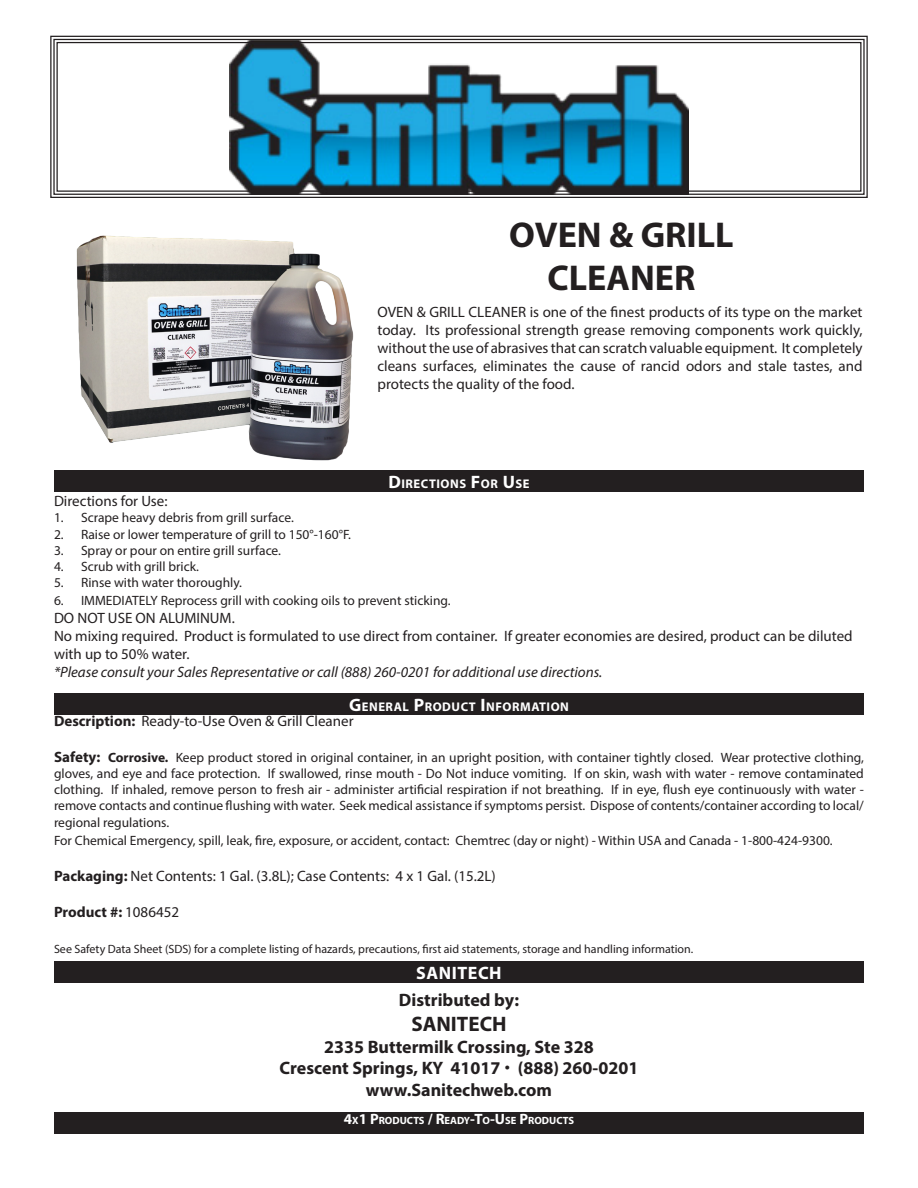
<style>
.page{position:relative;width:918px;height:1188px;background:#fff}
.page>*{position:absolute;margin:0;border:0;box-sizing:border-box;transform-origin:0 0}
.t1{font:700 36px "Myriad Pro";color:#231f20}
.Paragraph_Style_6{font:700 21px "Myriad Pro";color:#231f20}
.Paragraph_Style_6-2{font:700 18px "Myriad Pro";color:#231f20}
.t2{font:700 18px "Myriad Pro";color:#fff}
.t3{font:15px/18px "Myriad Pro";color:#231f20}
.t4{font:italic 15px "Myriad Pro";color:#231f20}
.t5{font:700 15px "Myriad Pro";color:#231f20}
.t6{font:13.5px/16.2px "Myriad Pro";color:#231f20;text-align:justify}
.t7{font:700 12.6px "Myriad Pro";letter-spacing:.045em;color:#fff}
.t8{font:12px "Myriad Pro";color:#231f20}
.t9{font:700 10.5px "Myriad Pro";color:#fff}
.s1{font-size:18px}
.s2{font-weight:700}
.s3{font-weight:700;font-size:15px}
.s4{font-weight:400}
.s5{font-family:"Helvetica";font-weight:400}
.s6{font-size:15px}
</style>
<div class="page">
<div style="left:54px;top:470px;width:810px;height:21px;background:#231f20"></div>
<div style="left:54px;top:693px;width:810px;height:22px;background:#231f20"></div>
<div style="left:54px;top:961px;width:810px;height:22px;background:#231f20"></div>
<div style="left:54px;top:1112px;width:810px;height:22px;background:#231f20"></div>
<img style="left:76px;top:235px;width:278px;height:226px">
<svg style="left:50px;top:35px;width:818px;height:163px"></svg>
<div style="left:53px;top:39px;width:812px;height:156px;border:1px solid #231f20"></div>
<div style="left:56px;top:42px;width:806px;height:150px;border:1px solid #231f20"></div>
<p class="t1" style="left:509px;top:211px;width:226px">OVEN &amp; GRILL</p>
<p class="t1" style="left:547px;top:254px;width:150px">CLEANER</p>
<p class="t3" style="left:378px;top:303px;width:487px;text-align:justify">OVEN &amp; GRILL CLEANER is one of the finest products of its type on the market today. Its professional strength grease removing components work quickly, without the use of abrasives that can scratch valuable equipment. It completely cleans surfaces, eliminates the cause of rancid odors and stale tastes, and protects the quality of the food.</p>
<p class="t7" style="left:388px;top:475px;width:143px"><span class="s1">D</span>IRECTIONS <span class="s1">F</span>OR <span class="s1">U</span>SE</p>
<p class="t3" style="left:54px;top:492px;width:115px">Directions for Use:</p>
<p class="t6" style="left:54px;top:510px;width:241px">1. Scrape heavy debris from grill surface.</p>
<p class="t6" style="left:54px;top:526px;width:299px">2. Raise or lower temperature of grill to 150°-160°F.</p>
<p class="t6" style="left:54px;top:542px;width:229px">3. Spray or pour on entire grill surface.</p>
<p class="t6" style="left:54px;top:558px;width:147px">4. Scrub with grill brick.</p>
<p class="t6" style="left:54px;top:574px;width:190px">5. Rinse with water thoroughly.</p>
<p class="t6" style="left:54px;top:592px;width:398px">6. IMMEDIATELY Reprocess grill with cooking oils to prevent sticking.</p>
<p class="t3" style="left:54px;top:609px;width:182px">DO NOT USE ON ALUMINUM.</p>
<p class="t3" style="left:54px;top:627px;width:800px">No mixing required. Product is formulated to use direct from container. If greater economies are desired, product can be diluted with up to 50% water.</p>
<p class="t7" style="left:349px;top:699px;width:221px"><span class="s1">G</span>ENERAL <span class="s1">P</span>RODUCT <span class="s1">I</span> NFORMATION</p>
<p class="t3" style="left:54px;top:712px;width:301px"><span class="s2">Description:</span> Ready-to-Use Oven &amp; Grill Cleaner</p>
<p class="t6" style="left:54px;top:749px;width:812px"><span class="s3">Safety:</span> <span class="s2">Corrosive.</span> Keep product stored in original container, in an upright position, with container tightly closed. Wear protective clothing, gloves, and eye and face protection. If swallowed, rinse mouth - Do Not induce vomiting. If on skin, wash with water - remove contaminated clothing. If inhaled, remove person to fresh air - administer artificial respiration if not breathing. If in eye, flush eye continuously with water - remove contacts and continue flushing with water. Seek medical assistance if symptoms persist. Dispose of contents/container according to local/ regional regulations.</p>
<p class="t6" style="left:54px;top:832px;width:780px">For Chemical Emergency, spill, leak, fire, exposure, or accident, contact: Chemtrec (day or night) - Within USA and Canada - 1-800-424-9300.</p>
<p class="t3" style="left:54px;top:866px;width:443px"><span class="s2">Packaging:</span> Net Contents: 1 Gal. (3.8L); Case Contents: 4 x 1 Gal. (15.2L)</p>
<p class="t5" style="left:54px;top:902px;width:127px">Product #: <span class="s4">1086452</span></p>
<p class="t4" style="left:54px;top:663px;width:550px">*Please consult your Sales Representative or call (888) 260-0201 for additional use directions.</p>
<p class="t8" style="left:54px;top:942px;width:641px">See Safety Data Sheet (SDS) for a complete listing of hazards, precautions, first aid statements, storage and handling information.</p>
<p class="t2" style="left:416px;top:961px;width:12px">SANITEC</p>
<p class="t2" style="left:489px;top:961px;width:14px">H</p>
<p class="Paragraph_Style_6-2" style="left:399px;top:988px;width:122px">Distributed by:</p>
<p class="Paragraph_Style_6" style="left:411px;top:1010px;width:97px">SANITECH</p>
<p class="Paragraph_Style_6-2" style="left:324px;top:1035px;width:271px">2335 Buttermilk Crossing, Ste 328</p>
<p class="Paragraph_Style_6-2" style="left:280px;top:1056px;width:360px">Crescent Springs, KY 41017 <span class="s5">•</span> (888) 260-0201</p>
<p class="Paragraph_Style_6-2" style="left:366px;top:1078px;width:188px">www.Sanitechweb.com</p>
<p class="t9" style="left:344px;top:1113px;width:232px"><span class="s6">4</span>X<span class="s6">1 P</span>RODUCTS <span class="s6">/ R</span>EADY<span class="s6">-T</span>O<span class="s6">-U</span>SE <span class="s6">P</span>RODUCTS</p>
</div>
